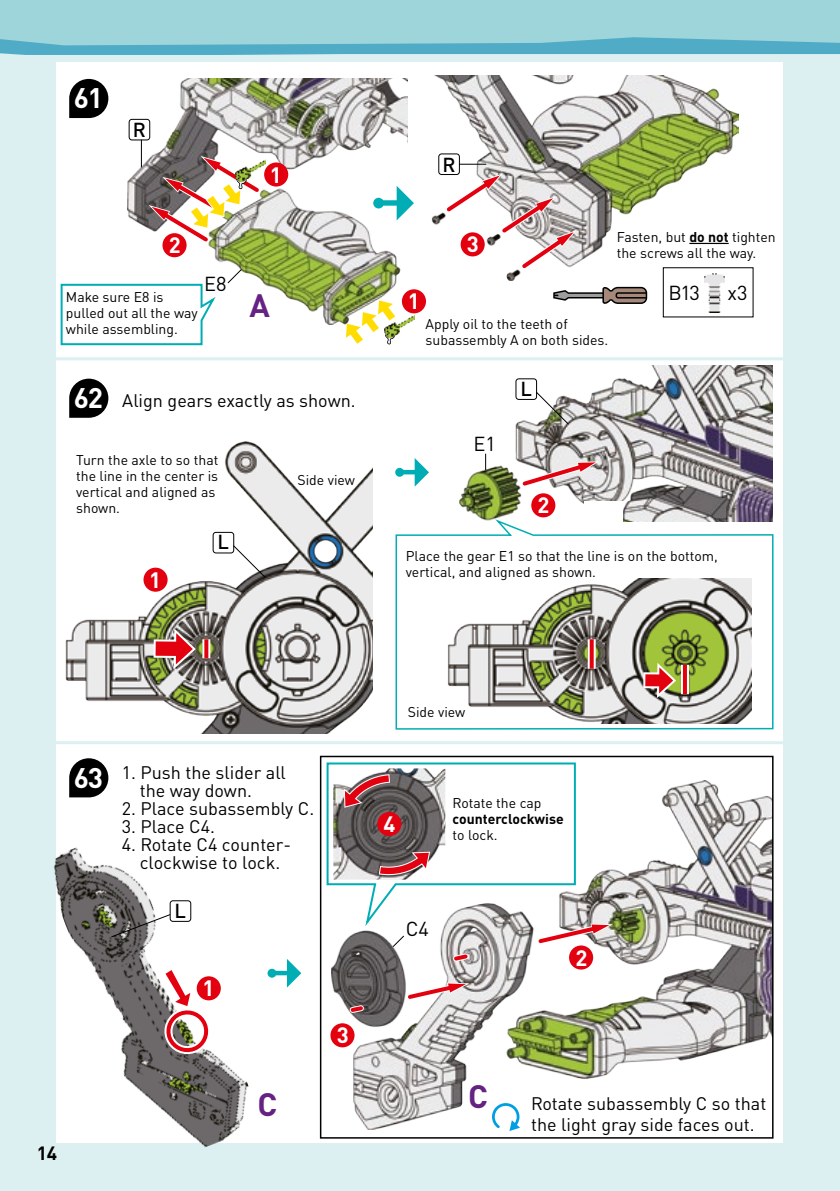
<style>
.page{position:relative;width:840px;height:1191px;background:#fff}
.page>*{position:absolute;margin:0;border:0;box-sizing:border-box;transform-origin:0 0}
.t1{font:700 32px "DINOT";color:#652282}
.t2{font:700 28px "DINOT";color:#fff}
.t3{font:700 22px "DINOT";color:#fff}
.t4{font:20px "DINOT";color:#000}
.t5{font:500 20px "DINOT";color:#000}
.t6{font:700 19px "DINOT";color:#000}
.t7{font:18px/18px "DINOT";color:#000}
.t8{font:14px/16px "DINOT";color:#000}
.t9{font:700 14px "DINOT";color:#000}
.s1{font-weight:700}
</style>
<div class="page">
<div style="left:0;top:55px;width:839px;height:1136px;background:#dceff1"></div>
<div style="left:57px;top:62px;width:725px;height:1080px;background:#fff"></div>
<svg style="left:395px;top:517px;width:378px;height:213px"></svg>
<img style="left:431px;top:75px;width:306px;height:205px">
<svg style="left:553px;top:286px;width:94px;height:18px"></svg>
<svg style="left:407px;top:196px;width:6px;height:14px"></svg>
<img style="left:459px;top:366px;width:313px;height:155px">
<img style="left:438px;top:579px;width:313px;height:144px">
<img style="left:331px;top:780px;width:439px;height:349px">
<div style="left:320px;top:755px;width:453px;height:383px;border:2px solid #000"></div>
<img style="left:41px;top:820px;width:222px;height:345px">
<img style="left:53px;top:441px;width:319px;height:292px">
<svg style="left:395px;top:458px;width:34px;height:28px"></svg>
<div style="left:584px;top:501px;width:38px;height:24px;background:#fff"></div>
<svg style="left:326px;top:762px;width:250px;height:168px"></svg>
<svg style="left:267px;top:959px;width:34px;height:28px"></svg>
<svg style="left:60px;top:283px;width:143px;height:63px"></svg>
<svg style="left:343px;top:324px;width:52px;height:21px"></svg>
<img style="left:384px;top:312px;width:30px;height:25px">
<svg style="left:487px;top:1099px;width:40px;height:38px"></svg>
<svg style="left:440px;top:173px;width:136px;height:101px"></svg>
<img style="left:127px;top:78px;width:280px;height:246px">
<svg style="left:151px;top:624px;width:47px;height:49px"></svg>
<svg style="left:202px;top:639px;width:8px;height:19px"></svg>
<svg style="left:204px;top:639px;width:4px;height:19px"></svg>
<svg style="left:517px;top:459px;width:81px;height:32px"></svg>
<svg style="left:641px;top:658px;width:37px;height:44px"></svg>
<svg style="left:587px;top:639px;width:8px;height:29px"></svg>
<svg style="left:589px;top:639px;width:4px;height:29px"></svg>
<svg style="left:680px;top:665px;width:8px;height:29px"></svg>
<svg style="left:682px;top:665px;width:4px;height:29px"></svg>
<svg style="left:533px;top:921px;width:79px;height:27px"></svg>
<svg style="left:448px;top:949px;width:24px;height:16px"></svg>
<svg style="left:345px;top:1001px;width:23px;height:16px"></svg>
<svg style="left:402px;top:980px;width:67px;height:24px"></svg>
<svg style="left:342px;top:773px;width:49px;height:36px"></svg>
<hr style="left:0;top:357px;width:839px;height:3px;background:#dceff1">
<hr style="left:0;top:741px;width:839px;height:3px;background:#dceff1">
<div style="left:143px;top:567px;width:24px;height:25px;background:#e3000f;border-radius:50%"></div>
<div style="left:531px;top:493px;width:24px;height:24px;background:#e3000f;border-radius:50%"></div>
<svg style="left:69px;top:79px;width:39px;height:39px"></svg>
<svg style="left:69px;top:379px;width:39px;height:39px"></svg>
<svg style="left:69px;top:758px;width:39px;height:39px"></svg>
<div style="left:128px;top:119px;width:22px;height:21px;border:1px solid #000;border-radius:3px"></div>
<svg style="left:141px;top:140px;width:1px;height:27px"></svg>
<div style="left:438px;top:153px;width:21px;height:22px;border:1px solid #000;border-radius:3px"></div>
<svg style="left:459px;top:164px;width:26px;height:1px"></svg>
<svg style="left:535px;top:391px;width:34px;height:34px"></svg>
<div style="left:515px;top:378px;width:21px;height:22px;border:1px solid #000;border-radius:3px"></div>
<svg style="left:232px;top:544px;width:34px;height:35px"></svg>
<div style="left:212px;top:532px;width:22px;height:21px;border:1px solid #000;border-radius:3px"></div>
<svg style="left:155px;top:967px;width:60px;height:95px"></svg>
<svg style="left:110px;top:913px;width:61px;height:25px"></svg>
<div style="left:169px;top:900px;width:22px;height:22px;border:1px solid #000;border-radius:3px"></div>
<div style="left:568px;top:945px;width:24px;height:24px;background:#e3000f;border-radius:50%"></div>
<div style="left:330px;top:1023px;width:24px;height:24px;background:#e3000f;border-radius:50%"></div>
<div style="left:377px;top:812px;width:24px;height:24px;background:#e3000f;border-radius:50%"></div>
<div style="left:401px;top:289px;width:25px;height:24px;background:#e3000f;border-radius:50%"></div>
<div style="left:460px;top:232px;width:24px;height:24px;background:#e3000f;border-radius:50%"></div>
<svg style="left:377px;top:850px;width:54px;height:25px"></svg>
<svg style="left:391px;top:934px;width:14px;height:14px"></svg>
<svg style="left:485px;top:454px;width:1px;height:16px"></svg>
<hr style="left:689px;top:243px;width:39px;height:1px;background:#000">
<img style="left:703px;top:274px;width:21px;height:38px">
<hr style="left:831px;top:2px;width:3px;height:1189px;background:#dceff1">
<div style="left:197px;top:976px;width:24px;height:24px;background:#e3000f;border-radius:50%"></div>
<svg style="left:226px;top:268px;width:16px;height:16px"></svg>
<svg style="left:149px;top:156px;width:116px;height:92px"></svg>
<img style="left:236px;top:150px;width:30px;height:32px">
<div style="left:264px;top:162px;width:24px;height:24px;background:#e3000f;border-radius:50%"></div>
<div style="left:162px;top:233px;width:24px;height:24px;background:#e3000f;border-radius:50%"></div>
<svg style="left:0;top:45px;width:839px;height:10px;fill:#50abc6"></svg>
<div style="left:0;top:0;width:839px;height:45px;background:#9dd5da"></div>
<h2 class="t2" style="left:74px;top:80px;width:31px">61</h2>
<h3 class="t5" style="left:133px;top:117px;width:15px">R</h3>
<h3 class="t3" style="left:169px;top:231px;width:13px">2</h3>
<p class="t8" style="left:66px;top:288px;width:133px">Make sure E8 is pulled out all the way while assembling.</p>
<h3 class="t4" style="left:204px;top:272px;width:24px">E8</h3>
<h3 class="t3" style="left:270px;top:160px;width:13px">1</h3>
<h1 class="t1" style="left:249px;top:284px;width:22px">A</h1>
<h2 class="t2" style="left:74px;top:380px;width:31px">62</h2>
<p class="t7" style="left:122px;top:391px;width:235px">Align gears exactly as shown.</p>
<p class="t8" style="left:76px;top:452px;width:144px">Turn the axle to so that the line in the center is vertical and aligned as shown.</p>
<h3 class="t3" style="left:149px;top:565px;width:13px">1</h3>
<h3 class="t5" style="left:217px;top:529px;width:13px">L</h3>
<p class="t8" style="left:297px;top:472px;width:59px">Side view</p>
<h3 class="t5" style="left:442px;top:152px;width:15px">R</h3>
<h3 class="t3" style="left:466px;top:230px;width:13px">3</h3>
<h3 class="t3" style="left:407px;top:287px;width:13px">1</h3>
<p class="t8" style="left:425px;top:316px;width:184px">Apply oil to the teeth of subassembly A on both sides.</p>
<p class="t8" style="left:616px;top:228px;width:160px">Fasten, but <span class="s1">do not</span> tighten the screws all the way.</p>
<h3 class="t4" style="left:668px;top:280px;width:33px">B13</h3>
<h3 class="t4" style="left:727px;top:280px;width:21px">x3</h3>
<h3 class="t5" style="left:520px;top:376px;width:13px">L</h3>
<h3 class="t4" style="left:473px;top:431px;width:24px">E1</h3>
<h3 class="t3" style="left:537px;top:491px;width:13px">2</h3>
<p class="t8" style="left:405px;top:547px;width:313px">Place the gear E1 so that the line is on the bottom, vertical, and aligned as shown.</p>
<h2 class="t2" style="left:74px;top:759px;width:31px">63</h2>
<h3 class="t6" style="left:37px;top:1140px;width:22px">14</h3>
<p class="t7" style="left:140px;top:762px;width:148px;text-indent:-18px">1. Push the slider all the way down.</p>
<p class="t7" style="left:122px;top:798px;width:194px">2. Place subassembly C.</p>
<p class="t7" style="left:122px;top:816px;width:95px">3. Place C4.</p>
<p class="t7" style="left:122px;top:834px;width:171px;text-align:center">4. Rotate C4 counter&shy;clockwise to lock.</p>
<h3 class="t5" style="left:174px;top:898px;width:13px">L</h3>
<h3 class="t3" style="left:202px;top:974px;width:13px">1</h3>
<h3 class="t3" style="left:336px;top:1021px;width:13px">3</h3>
<p class="t8" style="left:407px;top:704px;width:59px">Side view</p>
<h3 class="t3" style="left:383px;top:809px;width:13px">4</h3>
<p class="t8" style="left:452px;top:794px;width:90px">Rotate the cap</p>
<p class="t9" style="left:452px;top:809px;width:113px">counterclockwise</p>
<p class="t8" style="left:452px;top:826px;width:47px">to lock.</p>
<h3 class="t4" style="left:405px;top:916px;width:25px">C4</h3>
<h3 class="t3" style="left:575px;top:943px;width:13px">2</h3>
<h1 class="t1" style="left:257px;top:1083px;width:21px">C</h1>
<h1 class="t1" style="left:468px;top:1075px;width:21px">C</h1>
<p class="t7" style="left:530px;top:1092px;width:237px;line-height:21.6px">Rotate subassembly C so that the light gray side faces out.</p>
</div>
